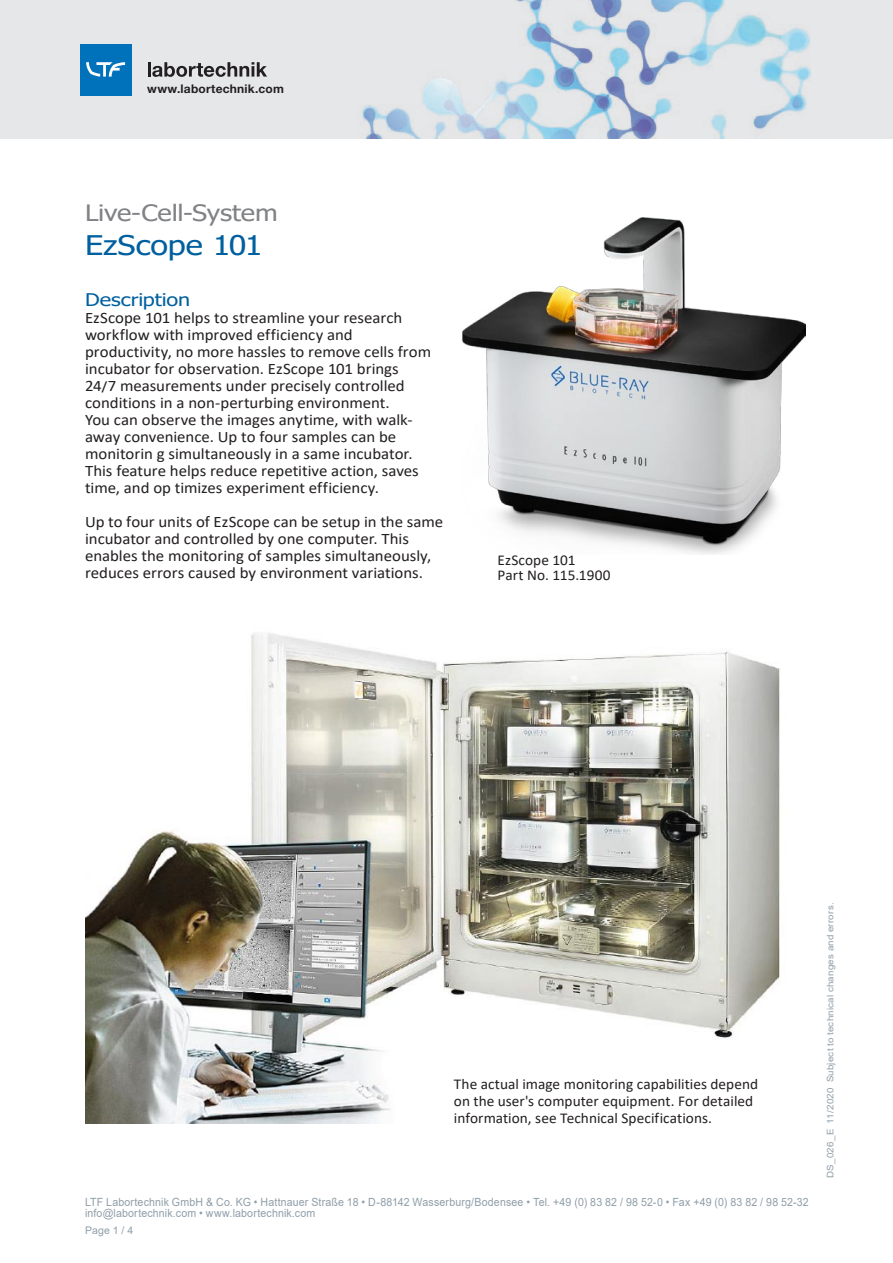
<style>
.page{position:relative;width:893px;height:1263px;background:#fff}
.page>*{position:absolute;margin:0;border:0;box-sizing:border-box;transform-origin:0 0}
.Headline{font:27px "Tahoma";color:#00609f;scale:1.2 1}
.Headline_Überbegriff{font:22.5px "Tahoma";letter-spacing:-.01em;color:#808285;scale:1.2 1}
.Subline{font:17.4px "Tahoma";letter-spacing:-.005em;color:#00609f;scale:1.24 1}
.Body{font:16.05px/17px "Calibri";color:#231f20;scale:1.05 1}
.Bildlegende{font:15px/17px "Calibri";letter-spacing:.005em;color:#231f20}
.t1{font:700 12px "Helvetica Neue LT Std";letter-spacing:.015em;color:#231f20}
.Adresse_LTF{font:11.25px "Arial";letter-spacing:.015em;color:#8f9ea9;scale:.94 1}
.Pagina{font:10.5px "Arial";color:#8f9ea9}
.Prospekt-Nr{font:9px "Arial";letter-spacing:.02em;color:#8f9ea9;scale:1.08 1}
</style>
<div class="page">
<div style="left:0;top:0;width:893px;height:139px;background:#e6e7e9"></div>
<img style="left:362px;top:0;width:448px;height:139px">
<hr style="left:148px;top:62px;width:3px;height:15px;background:#231f20">
<svg style="left:152px;top:62px;width:115px;height:15px"></svg>
<div style="left:80px;top:44px;width:51px;height:51px;background:#0072bc"></div>
<svg style="left:86px;top:62px;width:39px;height:15px"></svg>
<img style="left:462px;top:217px;width:344px;height:338px">
<img style="left:85px;top:633px;width:696px;height:490px">
<p class="t1" style="left:147px;top:81px;width:138px">www.labortechnik.com</p>
<p class="Headline_Überbegriff" style="left:85px;top:198px;width:162px">Live-Cell-System</p>
<p class="Headline" style="left:85px;top:227px;width:149px">EzScope 101</p>
<p class="Subline" style="left:85px;top:288px;width:86px">Description</p>
<p class="Body" style="left:85px;top:309px;width:331px">EzScope 101 helps to streamline your research workflow with improved efficiency and productivity, no more hassles to remove cells from incubator for observation. EzScope 101 brings 24/7 measurements under precisely controlled conditions in a non-perturbing environment.<br>You can observe the images anytime, with walk&shy;away convenience. Up to four samples can be monitorin g simultaneously in a same incubator.</p>
<p class="Body" style="left:85px;top:462px;width:319px">This feature helps reduce repetitive action, saves time, and op timizes experiment efficiency.</p>
<p class="Body" style="left:85px;top:513px;width:343px">Up to four units of EzScope can be setup in the same incubator and controlled by one computer. This enables the monitoring of samples simultaneously, reduces errors caused by environment variations.</p>
<p class="Bildlegende" style="left:497px;top:551px;width:79px">EzScope 101</p>
<p class="Bildlegende" style="left:497px;top:566px;width:115px">Part No. 115.1900</p>
<p class="Bildlegende" style="left:454px;top:1075px;width:306px">The actual image monitoring capabilities depend on the user's computer equipment. For detailed information, see Technical Specifications.</p>
<p class="Adresse_LTF" style="left:85px;top:1194px;width:771px">LTF Labortechnik GmbH &amp; Co. KG • Hattnauer Straße 18 • D-88142 Wasserburg/Bodensee • Tel. +49 (0) 83 82 / 98 52-0 • Fax +49 (0) 83 82 / 98 52-32</p>
<p class="Adresse_LTF" style="left:85px;top:1206px;width:247px">info@labortechnik.com • www.labortechnik.com</p>
<p class="Pagina" style="left:85px;top:1223px;width:50px">Page 1 / 4</p>
<p class="Prospekt-Nr" style="left:824px;top:1178px;width:257px;rotate:-90deg">DS_026_E 11/2020 Subject to technical changes and errors.</p>
</div>
